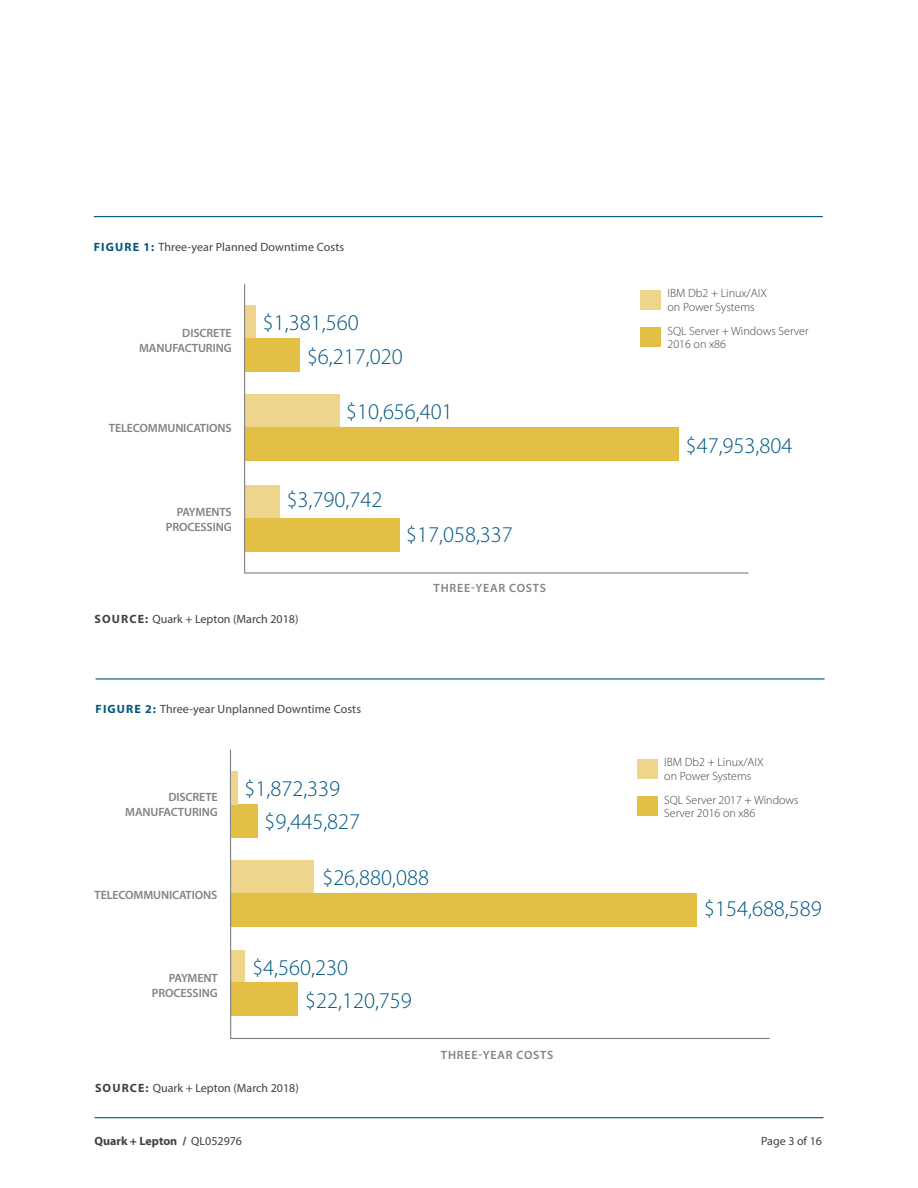
<style>
.page{position:relative;width:918px;height:1188px;background:#fff}
.page>*{position:absolute;margin:0;border:0;box-sizing:border-box;transform-origin:0 0}
.t1{font:300 22.5px/33.5px "Myriad Pro";color:#00557f}
.t2{font:12px "Myriad Pro";letter-spacing:.005em;color:#414042}
.t3{font:300 12px/13.5px "Myriad Pro";color:#414042}
.t4{font:600 12px/15px "Myriad Pro";letter-spacing:-.01em;color:#808285;text-align:right}
.t5{font:600 12px "Myriad Pro";letter-spacing:.065em;color:#808285}
.t6{font:700 12px "Myriad Pro";color:#414042}
.s1{font-weight:700;color:#00557f}
.s2{font-weight:700}
.s3{font-weight:900;color:#565659}
.s4{font-weight:400}
</style>
<div class="page">
<hr style="left:94px;top:1117px;width:730px;height:1px;background:#00557f">
<hr style="left:94px;top:216px;width:729px;height:1px;background:#00557f">
<hr style="left:231px;top:1038px;width:539px;height:1px;background:#808285">
<div style="left:230px;top:950px;width:15px;height:34px;background:#efd48c"></div>
<div style="left:230px;top:861px;width:84px;height:33px;background:#efd48c"></div>
<div style="left:230px;top:983px;width:68px;height:33px;background:#e4bf45"></div>
<div style="left:230px;top:893px;width:467px;height:34px;background:#e4bf45"></div>
<hr style="left:230px;top:750px;width:1px;height:289px;background:#808285">
<div style="left:231px;top:805px;width:26px;height:33px;background:#e4bf45"></div>
<div style="left:231px;top:771px;width:7px;height:33px;background:#efd48c"></div>
<div style="left:637px;top:760px;width:21px;height:19px;background:#efd48c"></div>
<div style="left:637px;top:796px;width:21px;height:20px;background:#e4bf45"></div>
<hr style="left:96px;top:678px;width:729px;height:2px;background:#00557f">
<hr style="left:245px;top:572px;width:504px;height:2px;background:#808285">
<div style="left:244px;top:485px;width:36px;height:33px;background:#efd48c"></div>
<div style="left:244px;top:395px;width:96px;height:33px;background:#efd48c"></div>
<div style="left:244px;top:305px;width:12px;height:33px;background:#efd48c"></div>
<div style="left:244px;top:519px;width:155px;height:33px;background:#e4bf45"></div>
<div style="left:244px;top:428px;width:435px;height:33px;background:#e4bf45"></div>
<div style="left:244px;top:339px;width:56px;height:33px;background:#e4bf45"></div>
<hr style="left:244px;top:284px;width:1px;height:290px;background:#808285">
<div style="left:640px;top:290px;width:21px;height:20px;background:#efd48c"></div>
<div style="left:640px;top:327px;width:21px;height:20px;background:#e4bf45"></div>
<p class="t2" style="left:94px;top:239px;width:252px"><span class="s1">Fi gure 1:</span> Three-year Planned Downtime Costs</p>
<p class="t4" style="left:139px;top:325px;width:94px">DISCRETE<br>MANUFACTURING</p>
<p class="t4" style="left:109px;top:420px;width:124px">TELECOMMUNICATIONS</p>
<p class="t4" style="left:166px;top:504px;width:67px">PAYMENTS<br>PROCESSING</p>
<h1 class="t1" style="left:307px;top:306px;width:97px;text-indent:-44px">$1,381,560 $6,217,020</h1>
<h1 class="t1" style="left:346px;top:395px;width:108px">$10,656,401</h1>
<h1 class="t1" style="left:287px;top:483px;width:97px">$3,790,742</h1>
<h1 class="t1" style="left:406px;top:518px;width:108px">$17,058,337</h1>
<p class="t5" style="left:434px;top:581px;width:114px">THREE-YEAR COSTS</p>
<p class="t2" style="left:95px;top:612px;width:205px"><span class="s2">SOU RCE:</span> Quark + Lepton (March 2018)</p>
<p class="t2" style="left:96px;top:702px;width:267px"><span class="s1">Fi gure 2:</span> Three-year Unplanned Downtime Costs</p>
<p class="t4" style="left:125px;top:789px;width:94px">DISCRETE<br>MANUFACTURING</p>
<p class="t4" style="left:95px;top:887px;width:124px">TELECOMMUNICATIONS</p>
<h1 class="t1" style="left:265px;top:771px;width:97px;text-indent:-20px">$1,872,339 $9,445,827</h1>
<h1 class="t1" style="left:322px;top:861px;width:108px">$26,880,088</h1>
<p class="t4" style="left:152px;top:970px;width:67px">PAYMENT<br>PROCESSING</p>
<h1 class="t1" style="left:305px;top:950px;width:108px;text-indent:-53px">$4,560,230 $22,120,759</h1>
<p class="t2" style="left:95px;top:1081px;width:205px"><span class="s2">SOU RCE:</span> Quark + Lepton (March 2018)</p>
<p class="t5" style="left:441px;top:1048px;width:114px">THREE-YEAR COSTS</p>
<p class="t3" style="left:668px;top:286px;width:101px">IBM Db2 + Linux/AIX on Power Systems</p>
<p class="t3" style="left:668px;top:324px;width:142px">SQL Server + Windows Server<br>2016 on x86</p>
<h1 class="t1" style="left:686px;top:428px;width:108px">$47,953,804</h1>
<p class="t3" style="left:664px;top:755px;width:101px">IBM Db2 + Linux/AIX on Power Systems</p>
<p class="t3" style="left:664px;top:793px;width:136px">SQL Server 2017 + Windows<br>Server 2016 on x86</p>
<h1 class="t1" style="left:704px;top:892px;width:119px">$154,688,589</h1>
<p class="t6" style="left:94px;top:1133px;width:149px">Quark + Lepton <span class="s3">/</span> <span class="s4">QL052976</span></p>
<p class="t2" style="left:761px;top:1134px;width:62px">Page 3 of 16</p>
</div>
